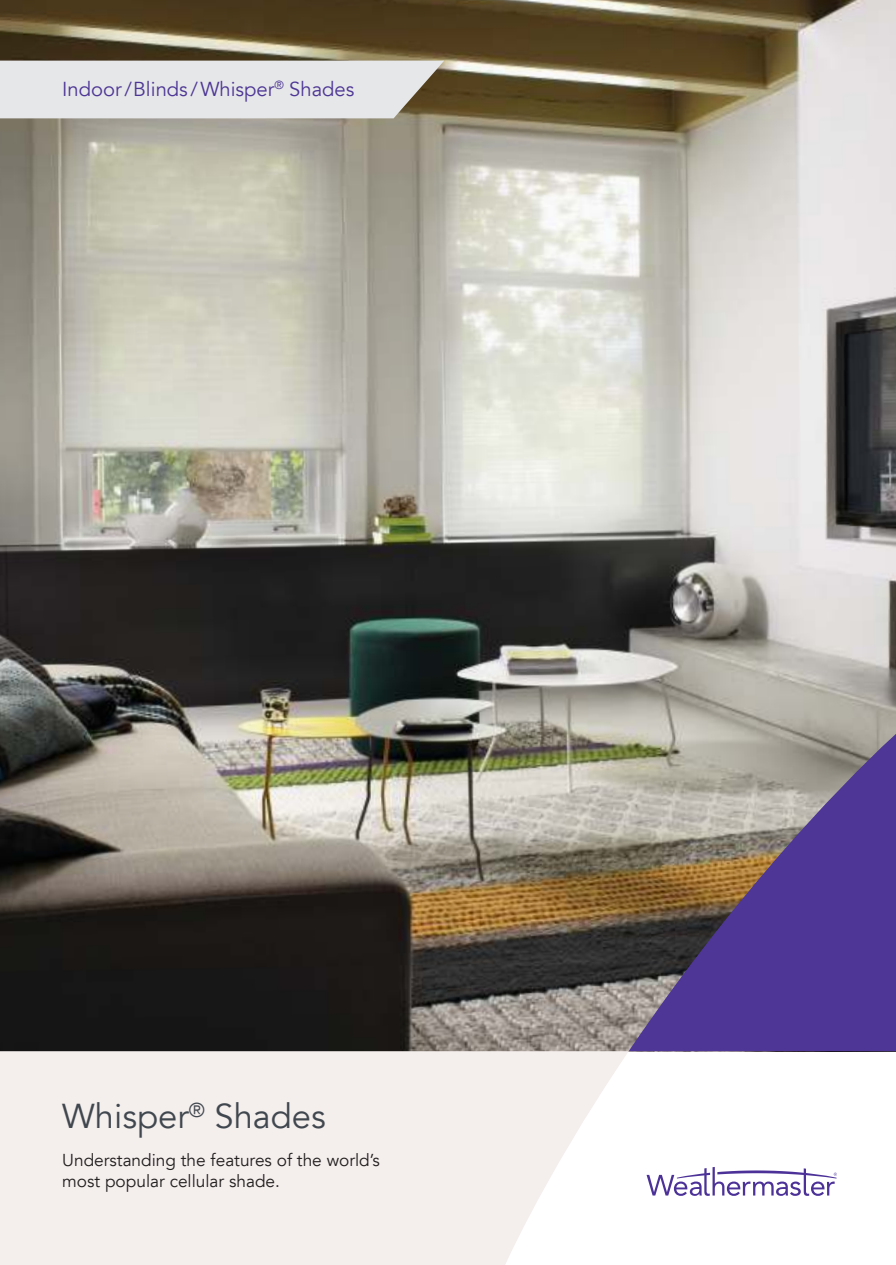
<style>
.page{position:relative;width:896px;height:1265px;background:#fff}
.page>*{position:absolute;margin:0;border:0;box-sizing:border-box;transform-origin:0 0}
.t1{font:34.5px "Avenir LT";color:#40474e}
.t2{font:20.25px "Avenir LT";color:#4d3695}
.t3{font:17.25px/21px "Avenir LT";color:#221f1f}
</style>
<div class="page">
<img style="left:0;top:0;width:895px;height:1051px">
<div style="left:0;top:61px;width:444px;height:57px;background:#e6e7e8"></div>
<svg style="left:0;top:1051px;width:628px;height:214px;background:#f4efee"></svg>
<svg style="left:646px;top:1167px;width:190px;height:29px"></svg>
<svg style="left:628px;top:722px;width:267px;height:329px;background:#716189"></svg>
<p class="t2" style="left:62px;top:81px;width:293px">Indoor /Blinds / Whisper<sup>®</sup> Shades</p>
<h1 class="t1" style="left:62px;top:1102px;width:265px">Whisper<sup>®</sup> Shades</h1>
<p class="t3" style="left:62px;top:1152px;width:319px">Understanding the features of the world’s most popular cellular shade.</p>
</div>
